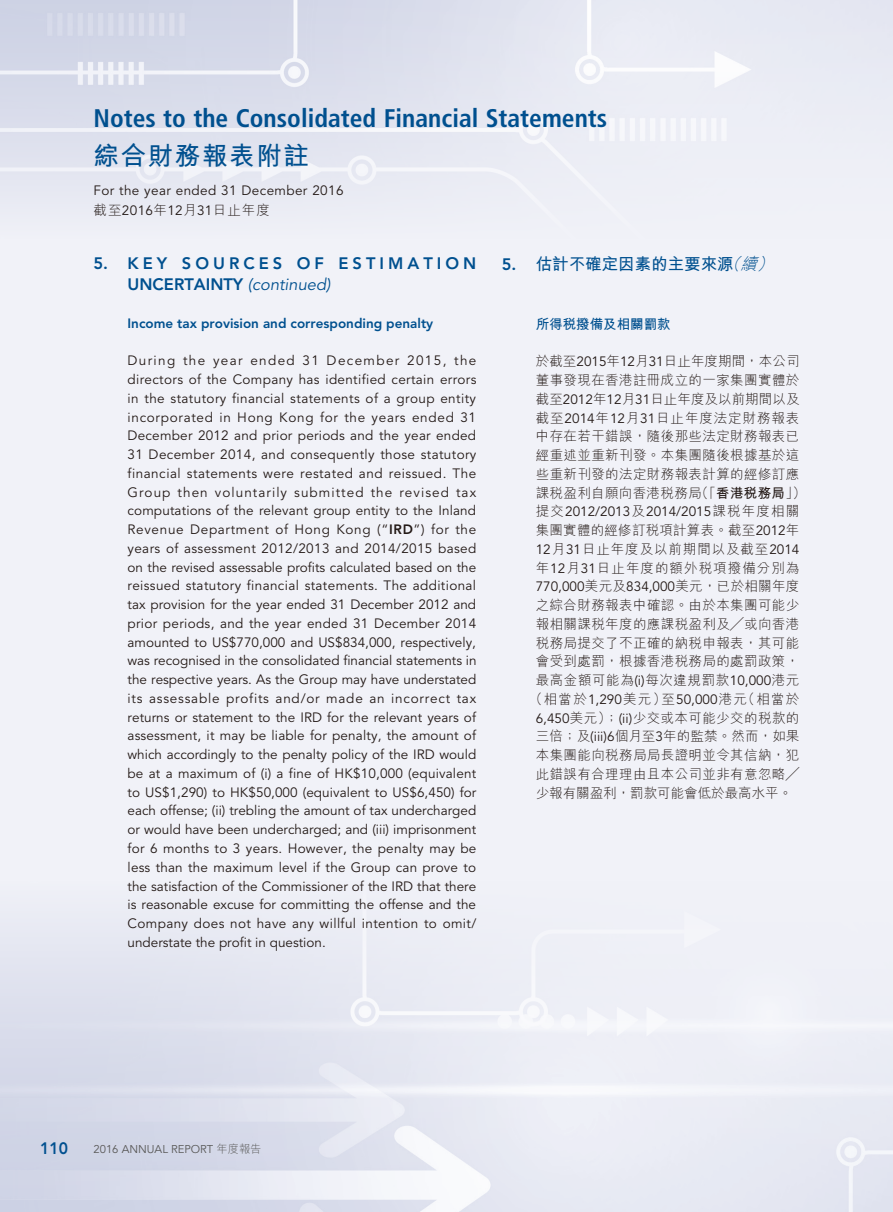
<style>
.page{position:relative;width:893px;height:1212px;background:#f1f2f8}
.page>*{position:absolute;margin:0;border:0;box-sizing:border-box;transform-origin:0 0}
.t1{font:700 condensed 25.5px "Frutiger LT Std";color:#00508f}
.t2{font:700 25.5px "M Hei HK";letter-spacing:.065em;color:#00508f}
.t3{font:800 16.5px/21px "Avenir LT Std";letter-spacing:.245em;color:#00508f}
.t4{font:700 16.5px "M Hei HK";color:#00508f}
.t5{font:800 16.5px "Avenir LT Std";letter-spacing:.245em;color:#00508f;scale:.95 1}
.t6{font:13.5px/18.8px "Avenir LT Std";color:#231916;text-align:justify}
.t7{font:300 13.5px/18.8px "M Hei HK";letter-spacing:.03em;color:#231916}
.t8{font:800 13.5px "Avenir LT Std";color:#00508f}
.t9{font:13.5px "Avenir LT Std";letter-spacing:.03em;color:#231916}
.t10{font:700 13.5px "M Hei HK";color:#00508f}
.t11{font:11.25px "Avenir LT Std";color:#595857}
.s1{font-family:"Avenir LT Std";font-weight:400}
.s2{font-weight:400;font-style:italic}
.s3{font-weight:800}
.s4{font-family:"Avenir LT Std";font-weight:800}
.s5{font-weight:300;font-style:italic}
.s6{font-weight:700}
.s7{font-family:"M Hei HK";font-weight:300}
</style>
<div class="page">
<img style="left:0;top:0;width:893px;height:191px">
<h1 class="t1" style="left:94px;top:103px;width:515px">Notes to the Consolidated Financial Statements</h1>
<h1 class="t2" style="left:94px;top:137px;width:217px">綜合財務報表附註</h1>
<p class="t9" style="left:94px;top:183px;width:251px">For the year ended 31 December 2016</p>
<p class="t7" style="left:94px;top:201px;width:178px">截至<span class="s1">2016</span>年<span class="s1">12</span>月<span class="s1">31</span>日止年度</p>
<p class="t3" style="left:128px;top:253px;width:350px;text-indent:-34px">5. KEY SOURCES OF ESTIMATION<br>UNCERTAINTY <span class="s2">(continued)</span></p>
<p class="t8" style="left:128px;top:315px;width:307px">Income tax provision and corresponding penalty</p>
<p class="t6" style="left:128px;top:352px;width:350px">During the year ended 31 December 2015, the directors of the Company has identified certain errors in the statutory financial statements of a group entity incorporated in Hong Kong for the years ended 31<br>December 2012 and prior periods and the year ended 31 December 2014, and consequently those statutory financial statements were restated and reissued. The Group then voluntarily submitted the revised tax computations of the relevant group entity to the Inland Revenue Department of Hong Kong (“<span class="s3">IRD</span>”) for the years of assessment 2012/2013 and 2014/2015 based on the revised assessable profits calculated based on the reissued statutory financial statements. The additional tax provision for the year ended 31 December 2012 and prior periods, and the year ended 31 December 2014 amounted to US$770,000 and US$834,000, respectively, was recognised in the consolidated financial statements in the respective years. As the Group may have understated its assessable profits and/or made an incorrect tax returns or statement to the IRD for the relevant years of assessment, it may be liable for penalty, the amount of which accordingly to the penalty policy of the IRD would be at a maximum of (i) a fine of HK$10,000 (equivalent to US$1,290) to HK$50,000 (equivalent to US$6,450) for each offense; (ii) trebling the amount of tax undercharged or would have been undercharged; and (iii) imprisonment for 6 months to 3 years. However, the penalty may be less than the maximum level if the Group can prove to the satisfaction of the Commissioner of the IRD that there is reasonable excuse for committing the offense and the Company does not have any willful intention to omit/ understate the profit in question.</p>
<p class="t4" style="left:502px;top:252px;width:277px"><span class="s4">5.</span> 估計不確定因素的主要來源<span class="s5">（續）</span></p>
<p class="t10" style="left:536px;top:314px;width:136px">所得稅撥備及相關罰款</p>
<p class="t7" style="left:536px;top:352px;width:272px">於截至<span class="s1">2015</span>年<span class="s1">12</span>月<span class="s1">31</span>日止年度期間，本公司董事發現在香港註冊成立的一家集團實體於截至<span class="s1">2012</span>年<span class="s1">12</span>月<span class="s1">31</span>日止年度及以前期間以及截至<span class="s1">2014</span>年<span class="s1">12</span>月<span class="s1">31</span>日止年度法定財務報表中存在若干錯誤，隨後那些法定財務報表已經重述並重新刊發。本集團隨後根據基於這些重新刊發的法定財務報表計算的經修訂應課稅盈利自願向香港稅務局（「<span class="s6">香港稅務局</span>」）</p>
<p class="t6" style="left:536px;top:503px;width:265px"><span class="s7">提交</span>2012/2013<span class="s7">及</span>2014/2015<span class="s7">課稅年度相關</span></p>
<p class="t7" style="left:536px;top:520px;width:265px;text-align:justify">集團實體的經修訂稅項計算表。截至<span class="s1">2012</span>年<span class="s1">12</span>月<span class="s1">31</span>日止年度及以前期間以及截至<span class="s1">2014</span>年<span class="s1">12</span>月<span class="s1">31</span>日止年度的額外稅項撥備分別為</p>
<p class="t6" style="left:536px;top:578px;width:265px">770,000<span class="s7">美元及</span>834,000<span class="s7">美元，已於相關年度</span></p>
<p class="t7" style="left:529px;top:595px;width:272px;text-align:center">之綜合財務報表中確認。由於本集團可能少報相關課稅年度的應課稅盈利及╱或向香港稅務局提交了不正確的納稅申報表，其可能會受到處罰，根據香港稅務局的處罰政策，最高金額可能為<span class="s1">(i)</span>每次違規罰款<span class="s1">10,000</span>港元（相當於<span class="s1">1,290</span>美元）至<span class="s1">50,000</span>港元（相當於<br><span class="s1">6,450</span>美元）；<span class="s1">(ii)</span>少交或本可能少交的稅款的三倍；及<span class="s1">(iii)6</span>個月至<span class="s1">3</span>年的監禁。然而，如果本集團能向稅務局局長證明並令其信納，犯此錯誤有合理理由且本公司並非有意忽略╱少報有關盈利，罰款可能會低於最高水平。</p>
<p class="t5" style="left:40px;top:1139px;width:31px">110</p>
<p class="t11" style="left:94px;top:1142px;width:169px">2016 ANNUAL REPORT <span class="s7">年度報告</span></p>
</div>
